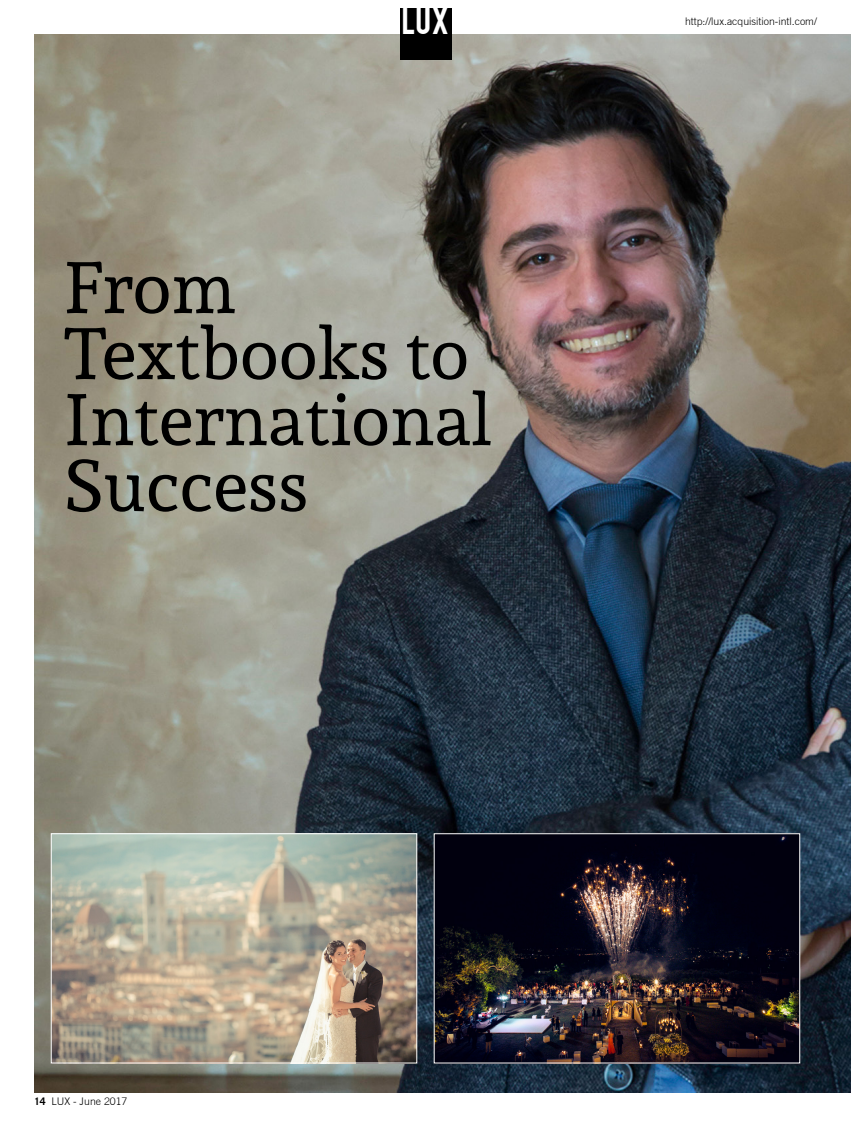
<style>
.page{position:relative;width:851px;height:1127px;background:#fff}
.page>*{position:absolute;margin:0;border:0;box-sizing:border-box;transform-origin:0 0}
.t1{font:72px "Andada";color:#000}
.t2{font:30px "Bebas";color:#fff}
.t3{font:300 10.5px "Trade Gothic";color:#000}
.s1{font-weight:700}
</style>
<div class="page">
<img style="left:34px;top:34px;width:816px;height:1059px">
<div style="left:400px;top:9px;width:51px;height:51px;background:#000"></div>
<img style="left:53px;top:835px;width:362px;height:226px">
<div style="left:51px;top:833px;width:366px;height:230px;border:1px solid #fff"></div>
<img style="left:436px;top:835px;width:361px;height:226px">
<p class="t2" style="left:401px;top:-1px;width:49px">LUX</p>
<p class="t1" style="left:64px;top:241px;width:173px">From</p>
<p class="t1" style="left:64px;top:307px;width:407px">Textbooks to</p>
<p class="t1" style="left:64px;top:373px;width:430px">International</p>
<p class="t1" style="left:64px;top:439px;width:246px">Success</p>
<p class="t3" style="left:685px;top:15px;width:133px">http://lux.acquisition-intl.com/</p>
<p class="t3" style="left:34px;top:1095px;width:95px"><span class="s1">14</span> LUX - June 2017</p>
</div>
